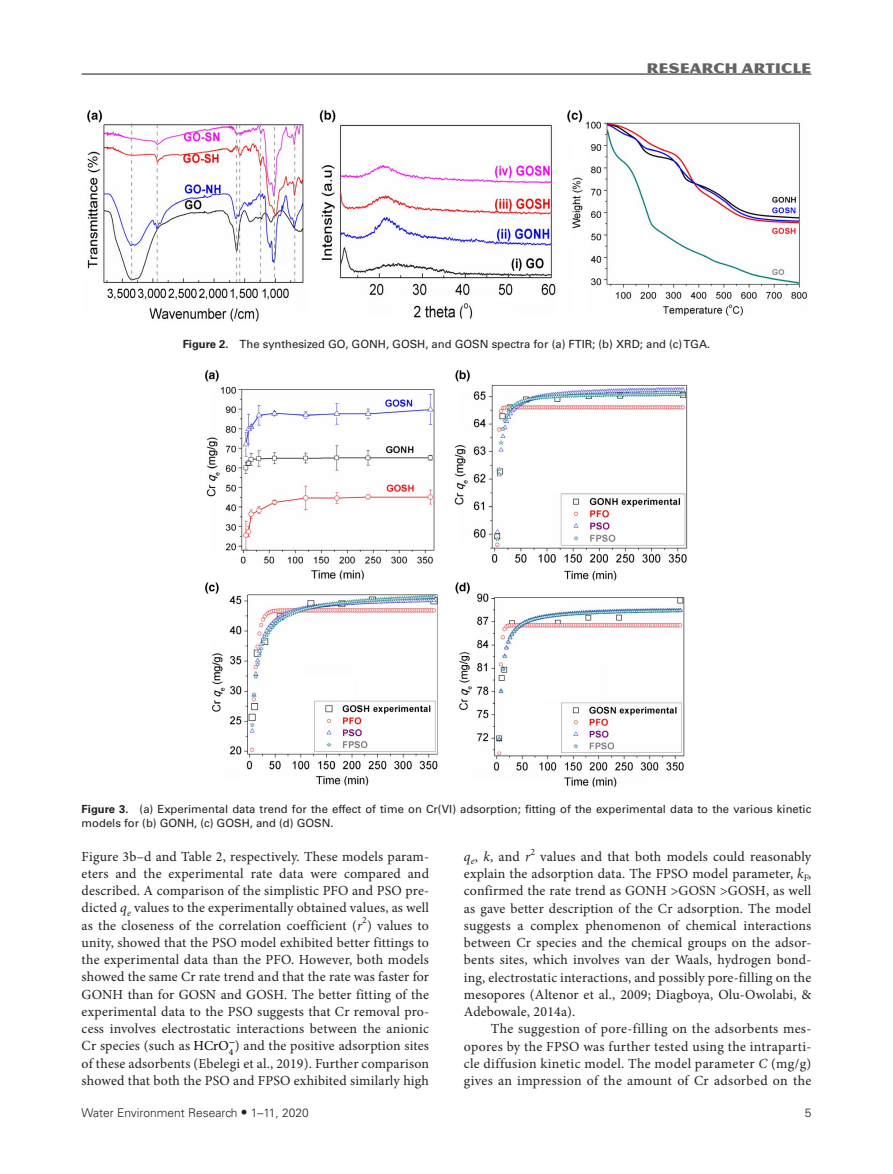
<style>
.page{position:relative;width:893px;height:1174px;background:#fff}
.page>*{position:absolute;margin:0;border:0;box-sizing:border-box;transform-origin:0 0}
.t1{font:15px "Magnesium MVB Std";color:#636366}
.t2{font:13.8px/17.2px "Minion Pro";letter-spacing:.015em;color:#231f20;text-align:justify}
.t3{font:300 12px "Univers LT Std";color:#231f20}
.t4{font:11.25px/13.5px "Univers LT Std";color:#231f20}
.t5{font:9.75px "Minion Pro";color:#231f20}
.s1{font-weight:700}
.s2{font-style:italic}
.s3{color:#000}
.s4{font-size:13.5px}
</style>
<div class="page">
<hr style="left:82px;top:73px;width:729px;height:2px;background:#636366">
<img style="left:87px;top:110px;width:720px;height:212px">
<img style="left:205px;top:370px;width:483px;height:417px">
<p class="t1" style="left:646px;top:59px;width:166px">RESEARCH ARTICLE</p>
<p class="t4" style="left:183px;top:337px;width:529px"><span class="s1">Figure 2.</span> The synthesized GO, GONH, GOSH, and GOSN spectra for (a) FTIR; (b) XRD; and (c) TGA.</p>
<p class="t4" style="left:82px;top:802px;width:731px"><span class="s1">Figure 3.</span> (a) Experimental data trend for the effect of time on Cr(VI) adsorption; fitting of the experimental data to the various kinetic models for (b) GONH, (c) GOSH, and (d) GOSN.</p>
<p class="t2" style="left:82px;top:847px;width:349px">Figure 3b–d and Table 2, respectively. These models param&shy;eters and the experimental rate data were compared and described. A comparison of the simplistic PFO and PSO pre&shy;dicted <span class="s2">q</span><sub>e</sub> values to the experimentally obtained values, as well as the closeness of the correlation coefficient (<span class="s2">r</span><sup>2</sup>) values to unity, showed that the PSO model exhibited better fittings to the experimental data than the PFO. However, both models showed the same Cr rate trend and that the rate was faster for GONH than for GOSN and GOSH. The better fitting of the experimental data to the PSO suggests that Cr removal pro&shy;cess involves electrostatic interactions between the anionic Cr species (such as <span class="s3">HCrO</span><sup>−</sup></p>
<p class="t2" style="left:82px;top:1037px;width:349px;text-indent:147px"><sub>4</sub> ) and the positive adsorption sites of these adsorbents (Ebelegi et al., 2019). Further comparison showed that both the PSO and FPSO exhibited similarly high</p>
<p class="t2" style="left:464px;top:847px;width:68px"><span class="s2">q</span><sub>e</sub>, <span class="s2">k</span>, and <span class="s2">r</span></p>
<p class="t5" style="left:530px;top:845px;width:6px">2</p>
<p class="t2" style="left:464px;top:847px;width:349px;text-indent:76px">values and that both models could reasonably explain the adsorption data. The FPSO model parameter, <span class="s2">k</span><sub>F</sub>, confirmed the rate trend as GONH &gt;GOSN &gt;GOSH, as well as gave better description of the Cr adsorption. The model suggests a complex phenomenon of chemical interactions between Cr species and the chemical groups on the adsor&shy;bents sites, which involves van der Waals, hydrogen bond&shy;ing, electrostatic interactions, and possibly pore-filling on the mesopores (Altenor et al., 2009; Diagboya, Olu-Owolabi, &amp; Adebowale, 2014a).</p>
<p class="t2" style="left:464px;top:1020px;width:349px;text-indent:27px">The suggestion of pore-filling on the adsorbents mes&shy;opores by the FPSO was further tested using the intraparti&shy;cle diffusion kinetic model. The model parameter <span class="s2">C</span> (mg/g) gives an impression of the amount of Cr adsorbed on the</p>
<p class="t3" style="left:82px;top:1105px;width:229px">Water Environment Research <span class="s4">•</span> 1–11, 2020</p>
<p class="t3" style="left:805px;top:1105px;width:8px">5</p>
</div>
